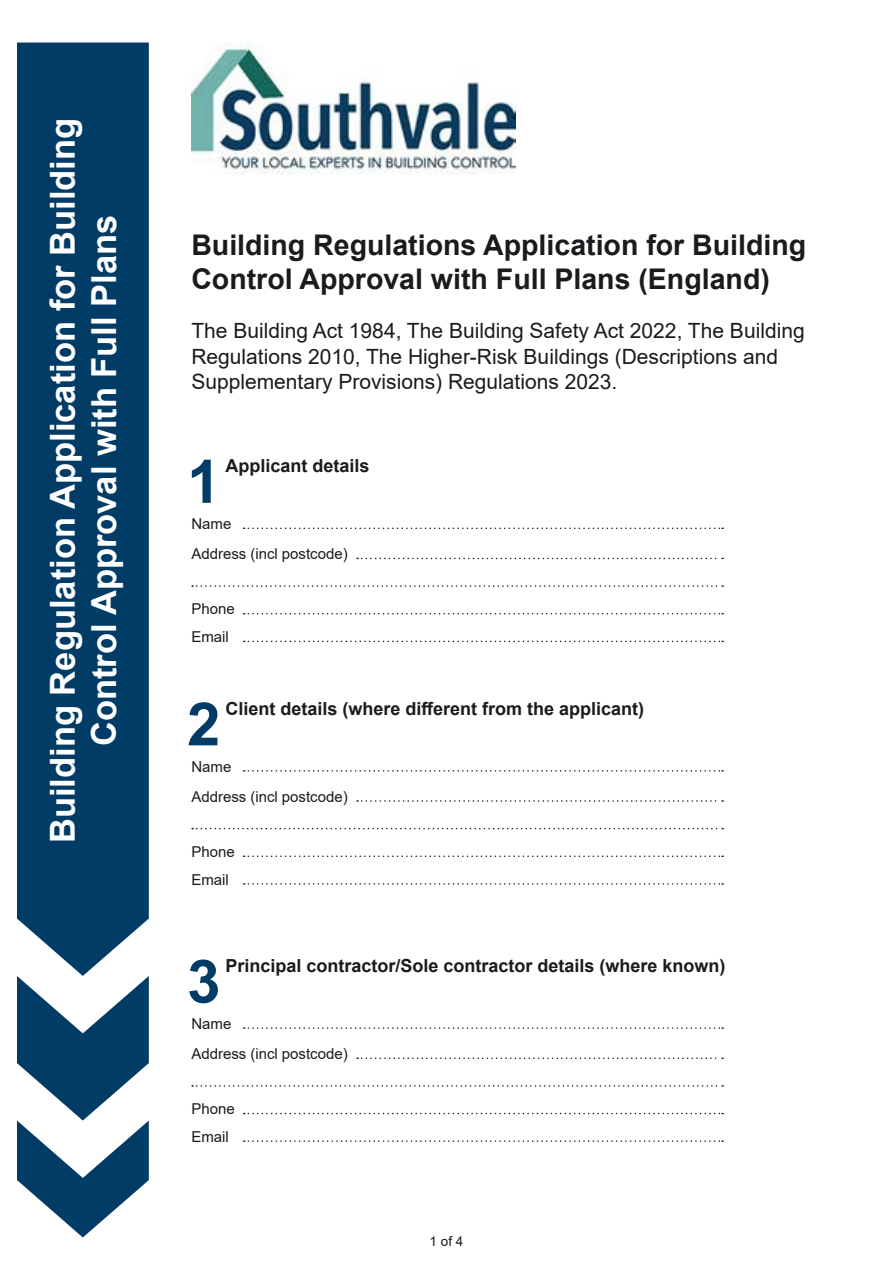
<style>
.page{position:relative;width:893px;height:1263px;background:#fff}
.page>*{position:absolute;margin:0;border:0;box-sizing:border-box;transform-origin:0 0}
.t1{font:700 60px "Arial";color:#003c65}
.t2{font:700 34.5px/41.4px "Arial";color:#fff;text-align:center}
.t3{font:700 28.5px/34.2px "Arial";color:#1b1b1f}
.t4{font:21px/25.2px "Arial";color:#1b1b1f}
.t5{font:700 18px "Arial";color:#1b1b1f}
.t6{font:15px/27.6px "Arial";color:#1b1b1f}
.t7{font:13.5px "Arial";color:#1b1b1f}
</style>
<div class="page">
<div style="left:17px;top:43px;width:132px;height:933px;background:#003c65"></div>
<svg style="left:17px;top:976px;width:132px;height:261px"></svg>
<svg style="left:244px;top:527px;width:479px;height:2px"></svg>
<svg style="left:357px;top:558px;width:366px;height:1px"></svg>
<svg style="left:192px;top:585px;width:531px;height:2px"></svg>
<svg style="left:244px;top:613px;width:479px;height:1px"></svg>
<svg style="left:244px;top:641px;width:479px;height:1px"></svg>
<svg style="left:244px;top:770px;width:479px;height:1px"></svg>
<svg style="left:357px;top:800px;width:366px;height:2px"></svg>
<svg style="left:192px;top:828px;width:531px;height:1px"></svg>
<svg style="left:244px;top:855px;width:479px;height:2px"></svg>
<svg style="left:244px;top:883px;width:479px;height:2px"></svg>
<svg style="left:244px;top:1027px;width:479px;height:2px"></svg>
<svg style="left:357px;top:1057px;width:366px;height:2px"></svg>
<svg style="left:192px;top:1085px;width:531px;height:2px"></svg>
<svg style="left:244px;top:1113px;width:479px;height:1px"></svg>
<svg style="left:244px;top:1140px;width:479px;height:2px"></svg>
<img style="left:191px;top:43px;width:324px;height:131px">
<h2 class="t2" style="left:42px;top:843px;width:727px;rotate:-90deg">Building Regulation Application for Building<br>Control Approval with Full Plans</h2>
<h3 class="t3" style="left:191px;top:228px;width:616px">Building Regulations Application for Building<br>Control Approval with Full Plans (England)</h3>
<p class="t4" style="left:191px;top:318px;width:615px">The Building Act 1984, The Building Safety Act 2022, The Building<br>Regulations 2010, The Higher-Risk Buildings (Descriptions and<br>Supplementary Provisions) Regulations 2023.</p>
<h1 class="t1" style="left:187px;top:439px;width:35px">1</h1>
<p class="t5" style="left:225px;top:453px;width:146px">Applicant details</p>
<p class="t6" style="left:191px;top:510px;width:42px">Name</p>
<p class="t6" style="left:191px;top:540px;width:158px">Address (incl postcode)</p>
<p class="t6" style="left:191px;top:595px;width:45px">Phone<br>Email</p>
<h1 class="t1" style="left:187px;top:682px;width:35px">2</h1>
<p class="t5" style="left:225px;top:696px;width:420px">Client details (where different from the applicant)</p>
<p class="t6" style="left:191px;top:752px;width:42px">Name</p>
<p class="t6" style="left:191px;top:782px;width:158px">Address (incl postcode)</p>
<p class="t6" style="left:191px;top:838px;width:45px">Phone<br>Email</p>
<h1 class="t1" style="left:187px;top:939px;width:35px">3</h1>
<p class="t5" style="left:225px;top:953px;width:502px">Principal contractor/Sole contractor details (where known)</p>
<p class="t6" style="left:191px;top:1010px;width:42px">Name</p>
<p class="t6" style="left:191px;top:1040px;width:158px">Address (incl postcode)</p>
<p class="t6" style="left:191px;top:1095px;width:45px">Phone<br>Email</p>
<p class="t7" style="left:430px;top:1232px;width:35px">1 of 4</p>
</div>
